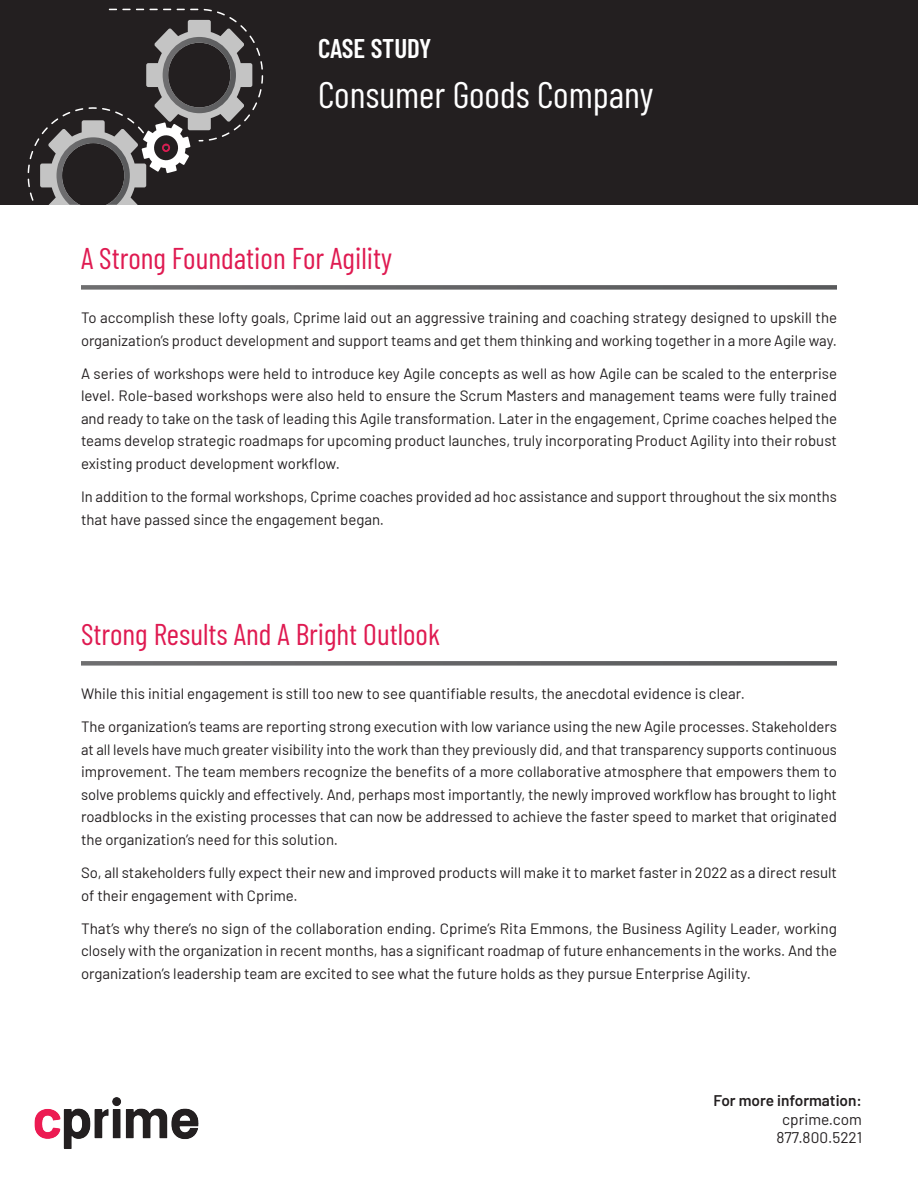
<style>
.page{position:relative;width:918px;height:1188px;background:#fff}
.page>*{position:absolute;margin:0;border:0;box-sizing:border-box;transform-origin:0 0}
.t1{font:37.2px "Barlow Condensed";color:#fff}
.t2{font:30px "Barlow Condensed";color:#df1a51}
.t3{font:600 27px "Barlow Condensed";letter-spacing:-.01em;color:#fff}
.t4{font:15.45px/18.5px "Barlow";color:#231f20;text-align:center}
.t5{font:600 15.45px "Barlow";color:#231f20}
.Body_Paragraph{font:15px/22.5px "Barlow";color:#231f20}
</style>
<div class="page">
<div style="left:0;top:0;width:918px;height:205px;background:#231f20"></div>
<svg style="left:28px;top:9px;width:235px;height:196px"></svg>
<img style="left:34px;top:1097px;width:165px;height:52px">
<div style="left:81px;top:285px;width:756px;height:5px;background:#646466"></div>
<div style="left:81px;top:661px;width:756px;height:5px;background:#646466"></div>
<h3 class="t3" style="left:318px;top:29px;width:115px">CASE STUDY</h3>
<h1 class="t1" style="left:318px;top:68px;width:337px">Consumer Goods Company</h1>
<p class="t2" style="left:81px;top:237px;width:313px">A Strong Foundation For Agility</p>
<p class="Body_Paragraph" style="left:81px;top:305px;width:758px">To accomplish these lofty goals, Cprime laid out an aggressive training and coaching strategy designed to upskill the organization’s product development and support teams and get them thinking and working together in a more Agile way.</p>
<p class="Body_Paragraph" style="left:81px;top:361px;width:758px;text-align:justify">A series of workshops were held to introduce key Agile concepts as well as how Agile can be scaled to the enterprise level. Role-based workshops were also held to ensure the Scrum Masters and management teams were fully trained and ready to take on the task of leading this Agile transformation. Later in the engagement, Cprime coaches helped the teams develop strategic roadmaps for upcoming product launches, truly incorporating Product Agility into their robust existing product development workflow.</p>
<p class="Body_Paragraph" style="left:81px;top:484px;width:758px">In addition to the formal workshops, Cprime coaches provided ad hoc assistance and support throughout the six months that have passed since the engagement began.</p>
<p class="t2" style="left:81px;top:613px;width:361px">Strong Results And A Bright Outlook</p>
<p class="Body_Paragraph" style="left:81px;top:681px;width:665px">While this initial engagement is still too new to see quantifiable results, the anecdotal evidence is clear.</p>
<p class="Body_Paragraph" style="left:81px;top:714px;width:758px;text-align:justify">The organization’s teams are reporting strong execution with low variance using the new Agile processes. Stakeholders at all levels have much greater visibility into the work than they previously did, and that transparency supports continuous improvement. The team members recognize the benefits of a more collaborative atmosphere that empowers them to solve problems quickly and effectively. And, perhaps most importantly, the newly improved workflow has brought to light roadblocks in the existing processes that can now be addressed to achieve the faster speed to market that originated the organization’s need for this solution.</p>
<p class="Body_Paragraph" style="left:81px;top:860px;width:758px">So, all stakeholders fully expect their new and improved products will make it to market faster in 2022 as a direct result of their engagement with Cprime.</p>
<p class="Body_Paragraph" style="left:81px;top:916px;width:758px;text-align:justify">That’s why there’s no sign of the collaboration ending. Cprime’s Rita Emmons, the Business Agility Leader, working closely with the organization in recent months, has a significant roadmap of future enhancements in the works. And the organization’s leadership team are excited to see what the future holds as they pursue Enterprise Agility.</p>
<p class="t5" style="left:713px;top:1089px;width:150px">For more information:</p>
<p class="t4" style="left:776px;top:1109px;width:87px">cprime.com<br>877.800.5221</p>
</div>
